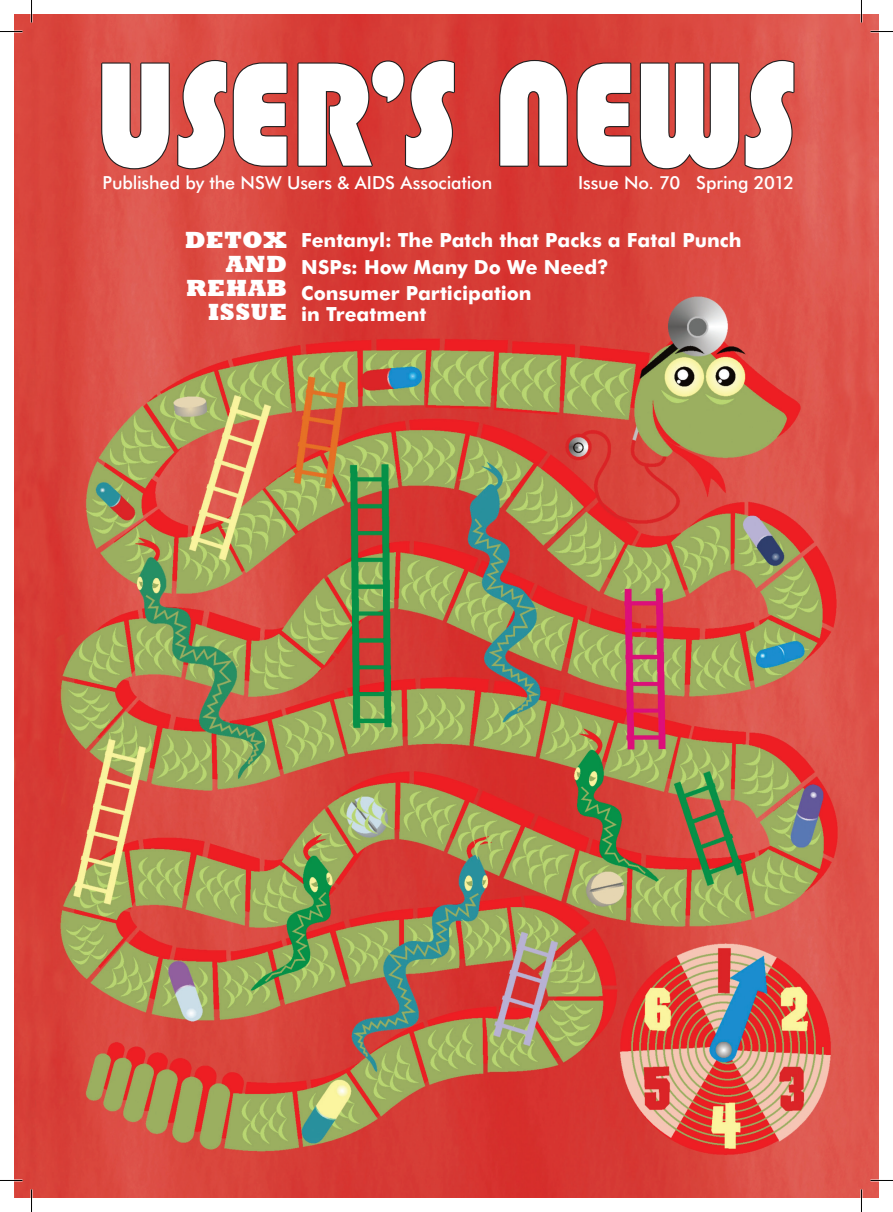
<style>
.page{position:relative;width:893px;height:1212px;background:#fff}
.page>*{position:absolute;margin:0;border:0;box-sizing:border-box;transform-origin:0 0}
.t1{font:153px "Bauhaus 93";letter-spacing:-.025em;color:#fff;scale:.9 1}
.t2{font:800 24px/24px "Rockwell";letter-spacing:.025em;color:#fff;text-align:right}
.t3{font:700 19.5px/20.2px "Futura BT";color:#fff}
.t4{font:500 18px "Futura BT";letter-spacing:-.005em;color:#fff}
</style>
<div class="page">
<img style="left:14px;top:14px;width:864px;height:1183px">
<svg style="left:100px;top:59px;width:188px;height:111px;background:#c64b44"></svg>
<svg style="left:296px;top:59px;width:160px;height:111px;background:#c63933"></svg>
<svg style="left:498px;top:59px;width:70px;height:109px;background:#bd3430"></svg>
<svg style="left:575px;top:61px;width:57px;height:107px;background:#bd3732"></svg>
<svg style="left:638px;top:59px;width:157px;height:111px;background:#c4473f"></svg>
<hr style="left:860px;top:0;width:2px;height:22px;background:#fff">
<hr style="left:860px;top:1189px;width:2px;height:22px;background:#fff">
<svg style="left:0;top:31px;width:22px;height:1px"></svg>
<svg style="left:870px;top:31px;width:22px;height:1px"></svg>
<svg style="left:31px;top:0;width:1px;height:22px"></svg>
<svg style="left:31px;top:1189px;width:1px;height:22px"></svg>
<p class="t1" style="left:95px;top:28px;width:782px">USER’S NEWS</p>
<p class="t4" style="left:103px;top:172px;width:391px">Published by the NSW Users &amp; AIDS Association</p>
<p class="t4" style="left:577px;top:172px;width:218px">Issue No. 70 Spring 2012</p>
<p class="t2" style="left:185px;top:228px;width:104px">DETOX<br>AND<br>REHAB<br>ISSUE</p>
<p class="t3" style="left:301px;top:230px;width:442px">Fentanyl: The Patch that Packs a Fatal Punch</p>
<p class="t3" style="left:301px;top:256px;width:309px">NSPs: How Many Do We Need?</p>
<p class="t3" style="left:301px;top:283px;width:232px">Consumer Participation in Treatment</p>
</div>
